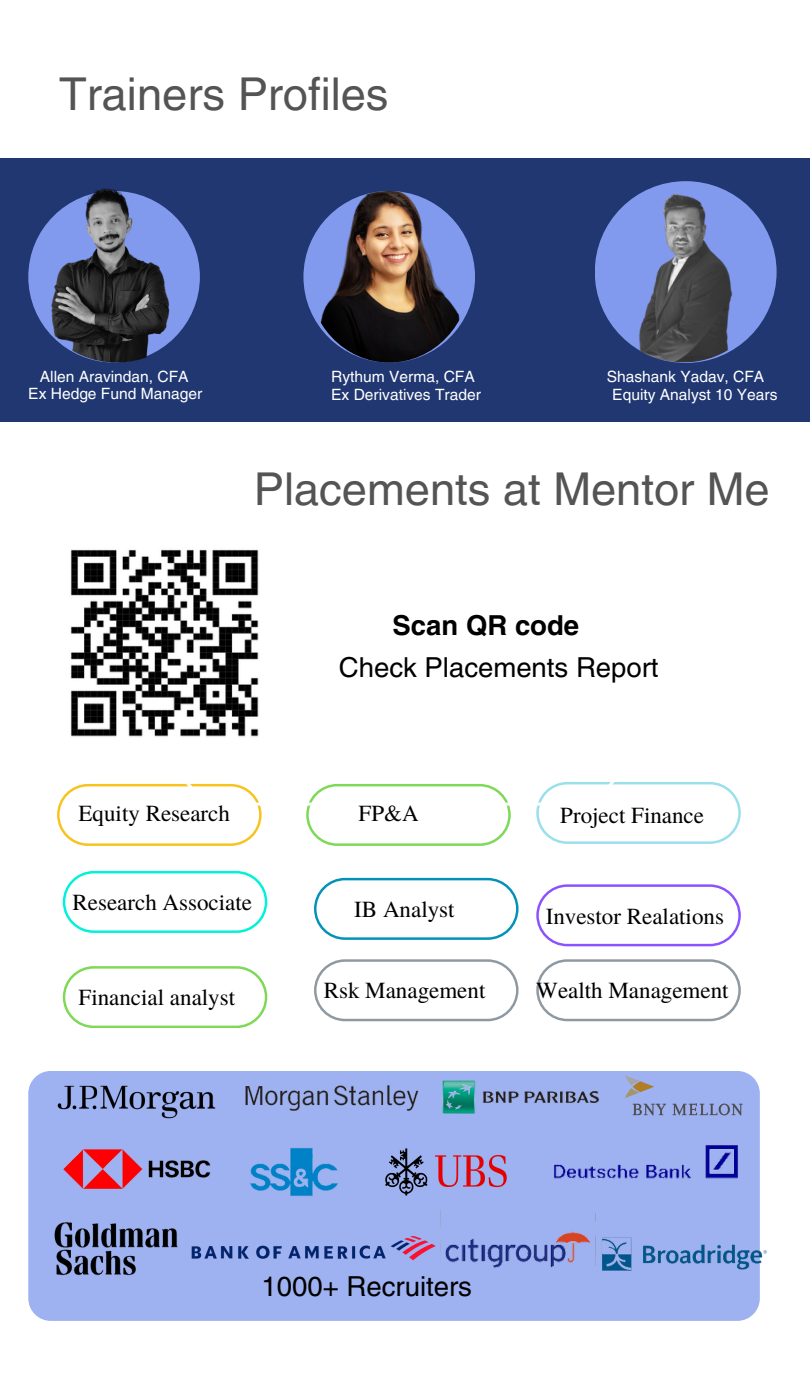
<style>
.page{position:relative;width:810px;height:1395px;background:#fff}
.page>*{position:absolute;margin:0;border:0;box-sizing:border-box;transform-origin:0 0}
.t1{font:45.3px "Helvetica LT Pro";color:#545454}
.t2{font:27.6px "Helvetica LT Pro";color:#000}
.t3{font:700 27.6px "Helvetica LT Pro";color:#000}
.t4{font:22.95px "Te X Gyre Termes";color:#000}
.t5{font:15.6px "Helvetica LT Pro";color:#fff}
</style>
<div class="page">
<div style="left:0;top:158px;width:810px;height:263px;background:#213772"></div>
<img style="left:28px;top:186px;width:177px;height:177px;border-radius:50%">
<svg style="left:303px;top:191px;width:172px;height:172px"></svg>
<img style="left:308px;top:191px;width:162px;height:172px;border-radius:50%">
<div style="left:595px;top:181px;width:182px;height:182px;background:#819aed;border-radius:50%"></div>
<img style="left:595px;top:186px;width:176px;height:177px;border-radius:50%">
<svg style="left:63px;top:966px;width:204px;height:62px"></svg>
<svg style="left:314px;top:959px;width:205px;height:62px"></svg>
<svg style="left:63px;top:871px;width:204px;height:62px"></svg>
<svg style="left:57px;top:784px;width:205px;height:62px"></svg>
<svg style="left:306px;top:806px;width:205px;height:40px"></svg>
<svg style="left:536px;top:782px;width:205px;height:62px"></svg>
<svg style="left:314px;top:878px;width:205px;height:62px"></svg>
<svg style="left:536px;top:884px;width:205px;height:62px"></svg>
<svg style="left:536px;top:959px;width:205px;height:62px"></svg>
<div style="left:28px;top:1071px;width:732px;height:250px;background:#9eb1f1;border-radius:23px"></div>
<img style="left:54px;top:1222px;width:124px;height:54px">
<img style="left:442px;top:1080px;width:157px;height:34px">
<img style="left:445px;top:1215px;width:151px;height:53px">
<img style="left:625px;top:1071px;width:123px;height:44px">
<img style="left:191px;top:1217px;width:250px;height:48px">
<img style="left:553px;top:1115px;width:189px;height:100px">
<img style="left:385px;top:1148px;width:122px;height:48px">
<img style="left:44px;top:1071px;width:172px;height:48px">
<img style="left:63px;top:1149px;width:148px;height:40px">
<img style="left:242px;top:1148px;width:104px;height:76px">
<img style="left:245px;top:1085px;width:174px;height:26px">
<img style="left:595px;top:1221px;width:172px;height:64px">
<svg style="left:176px;top:782px;width:447px;height:24px"></svg>
<img style="left:70px;top:549px;width:189px;height:188px">
<h2 class="t1" style="left:59px;top:77px;width:331px">Trainers Profiles</h2>
<h3 class="t5" style="left:40px;top:370px;width:150px">Allen Aravindan, CFA</h3>
<p class="t5" style="left:28px;top:388px;width:175px">Ex Hedge Fund Manager</p>
<p class="t5" style="left:331px;top:370px;width:145px">Rythum Verma, CFA</p>
<p class="t5" style="left:331px;top:389px;width:151px">Ex Derivatives Trader</p>
<p class="t5" style="left:607px;top:370px;width:159px">Shashank Yadav, CFA</p>
<h4 class="t5" style="left:612px;top:389px;width:167px">Equity Analyst 10 Years</h4>
<h5 class="t1" style="left:254px;top:473px;width:517px">Placements at Mentor Me</h5>
<p class="t3" style="left:393px;top:616px;width:188px">Scan QR code</p>
<h5 class="t2" style="left:339px;top:657px;width:321px">Check Placements Report</h5>
<p class="t4" style="left:359px;top:797px;width:62px">FP&amp;A</p>
<p class="t4" style="left:79px;top:797px;width:153px">Equity Research</p>
<p class="t4" style="left:560px;top:799px;width:145px">Project Finance</p>
<h5 class="t4" style="left:73px;top:886px;width:181px">Research Associate</h5>
<h5 class="t4" style="left:354px;top:893px;width:102px">IB Analyst</h5>
<h5 class="t4" style="left:546px;top:899px;width:180px">Investor Realations</h5>
<h5 class="t4" style="left:79px;top:980px;width:158px">Financial analyst</h5>
<p class="t4" style="left:324px;top:974px;width:163px">Rsk Management</p>
<h5 class="t4" style="left:536px;top:974px;width:194px">Wealth Management</h5>
<p class="t2" style="left:262px;top:1276px;width:212px">1000+ Recruiters</p>
</div>
